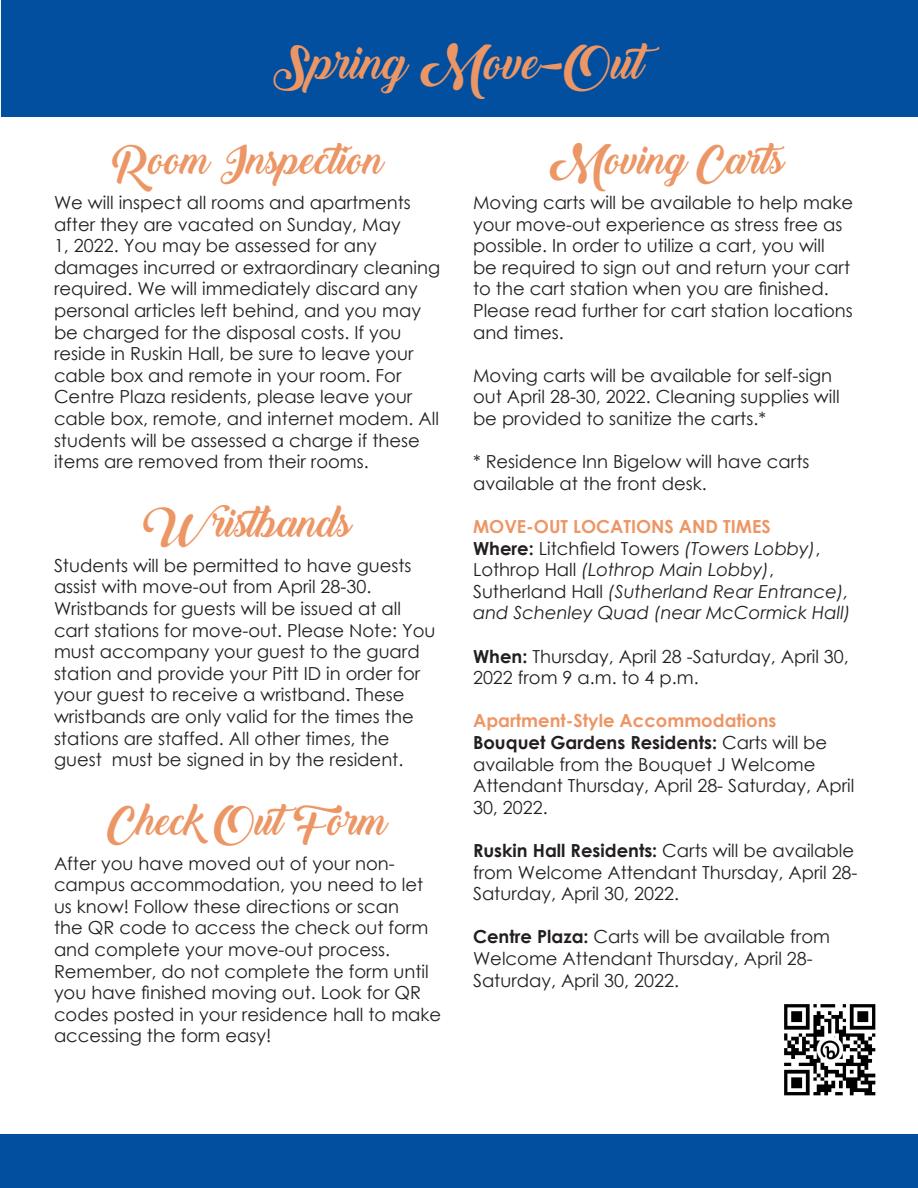
<style>
.page{position:relative;width:918px;height:1188px;background:#fff}
.page>*{position:absolute;margin:0;border:0;box-sizing:border-box;transform-origin:0 0}
.t1{font:45px "Backto Black Demo";color:#ed9665}
.t2{font:39px "Backto Black Demo";color:#ed9665}
.t3{font:18px/21.6px "Century Gothic";color:#231f20}
.t4{font:italic 18px/21.6px "Century Gothic";color:#231f20}
.t5{font:700 18px "Century Gothic";color:#ed9665}
.s1{font-weight:700;font-style:normal}
.s2{font-style:normal}
.s3{font-weight:700}
</style>
<div class="page">
<div style="left:2px;top:0;width:916px;height:156px;background:#014f9e"></div>
<div style="left:1px;top:1134px;width:917px;height:54px;background:#014f9e"></div>
<div style="left:1px;top:117px;width:917px;height:1017px;background:#fff"></div>
<img style="left:784px;top:1004px;width:92px;height:92px">
<h1 class="t1" style="left:273px;top:37px;width:396px">Spring Move-Out</h1>
<p class="t2" style="left:112px;top:138px;width:273px">Room Inspection</p>
<p class="t3" style="left:54px;top:191px;width:388px">We will inspect all rooms and apartments after they are vacated on Sunday, May<br>1, 2022. You may be assessed for any damages incurred or extraordinary cleaning required. We will immediately discard any personal articles left behind, and you may be charged for the disposal costs. If you reside in Ruskin Hall, be sure to leave your cable box and remote in your room. For Centre Plaza residents, please leave your cable box, remote, and internet modem. All</p>
<p class="t3" style="left:54px;top:429px;width:367px">students will be assessed a charge if these items are removed from their rooms.</p>
<p class="t2" style="left:144px;top:500px;width:209px">Wristbands</p>
<p class="t3" style="left:54px;top:554px;width:383px">Students will be permitted to have guests assist with move-out from April 28-30.<br>Wristbands for guests will be issued at all cart stations for move-out. Please Note: You must accompany your guest to the guard station and provide your Pitt ID in order for your guest to receive a wristband. These wristbands are only valid for the times the stations are staffed. All other times, the</p>
<p class="t3" style="left:54px;top:749px;width:351px">guest must be signed in by the resident.</p>
<p class="t2" style="left:109px;top:798px;width:280px">Check OutForm</p>
<p class="t3" style="left:54px;top:852px;width:389px">After you have moved out of your non&shy;campus accommodation, you need to let us know! Follow these directions or scan<br>the QR code to access the check out form and complete your move-out process.<br>Remember, do not complete the form until you have finished moving out. Look for QR codes posted in your residence hall to make accessing the form easy!</p>
<p class="t2" style="left:549px;top:138px;width:244px">Moving Carts</p>
<p class="t3" style="left:473px;top:191px;width:382px">Moving carts will be available to help make your move-out experience as stress free as possible. In order to utilize a cart, you will be required to sign out and return your cart to the cart station when you are finished.<br>Please read further for cart station locations and times.</p>
<p class="t3" style="left:473px;top:364px;width:368px">Moving carts will be available for self-sign out April 28-30, 2022. Cleaning supplies will be provided to sanitize the carts.*</p>
<p class="t3" style="left:473px;top:451px;width:338px">* Residence Inn Bigelow will have carts available at the front desk.</p>
<p class="t5" style="left:473px;top:513px;width:299px">MOVE-OUT LOCATIONS AND TIMES</p>
<p class="t4" style="left:473px;top:537px;width:379px"><span class="s1">Where:</span> <span class="s2">Litchfield Towers</span> (Towers Lobby)<span class="s2">, Lothrop Hall</span> (Lothrop Main Lobby)<span class="s2">, Sutherland Hall</span> (Sutherland Rear Entrance), and Schenley Quad (near McCormick Hall)</p>
<p class="t3" style="left:473px;top:645px;width:377px"><span class="s3">When:</span> Thursday, April 28 -Saturday, April 30,<br>2022 from 9 a.m. to 4 p.m.</p>
<p class="t5" style="left:473px;top:707px;width:305px">Apartment-Style Accommodations</p>
<p class="t3" style="left:473px;top:731px;width:383px"><span class="s3">Bouquet Gardens Residents:</span> Carts will be available from the Bouquet J Welcome Attendant Thursday, April 28- Saturday, April 30, 2022.</p>
<p class="t3" style="left:473px;top:839px;width:386px"><span class="s3">Ruskin Hall Residents:</span> Carts will be available from Welcome Attendant Thursday, April 28-<br>Saturday, April 30, 2022.</p>
<p class="t3" style="left:473px;top:926px;width:359px"><span class="s3">Centre Plaza:</span> Carts will be available from<br>Welcome Attendant Thursday, April 28-<br>Saturday, April 30, 2022.</p>
</div>
